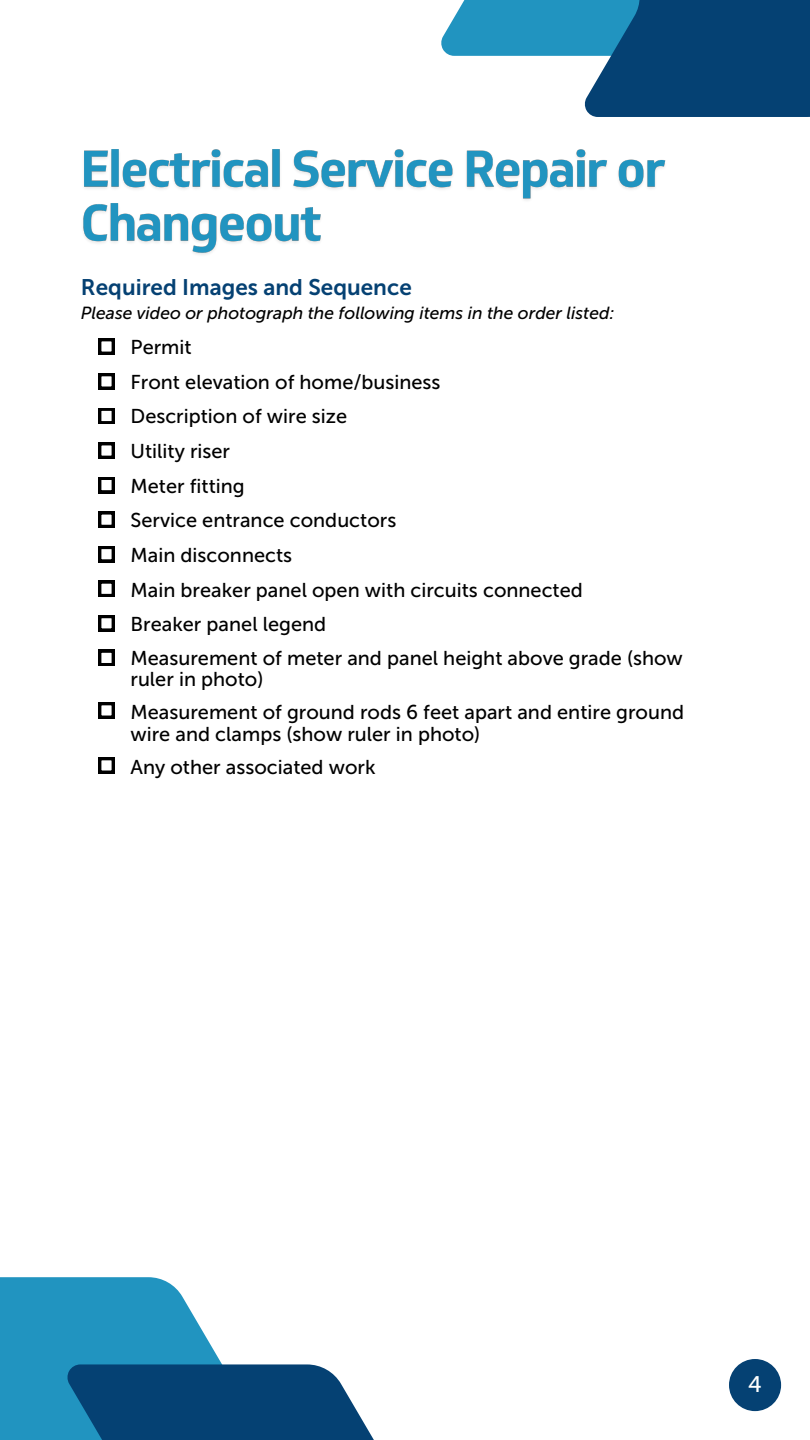
<style>
.page{position:relative;width:810px;height:1440px;background:#fff}
.page>*{position:absolute;margin:0;border:0;box-sizing:border-box;transform-origin:0 0}
.t1{font:22.5px "Museo Sans 700";color:#054173}
.t2{font:22.5px "Museo Sans 500";color:#fff}
.t3{font:20px/34.8px "Museo Sans 500";color:#000}
.t4{font:italic 17.5px "Museo Sans 500";color:#000}
</style>
<div class="page">
<div style="left:441px;top:0;width:310px;height:56px;background:#2194c0"></div>
<div style="left:585px;top:0;width:225px;height:117px;background:#054173"></div>
<svg style="left:0;top:1277px;width:222px;height:163px;background:#349dc5"></svg>
<svg style="left:67px;top:1364px;width:307px;height:76px;background:#1a5481"></svg>
<div style="left:729px;top:1359px;width:52px;height:52px;background:#054173;border-radius:50%"></div>
<svg style="left:99px;top:339px;width:15px;height:15px"></svg>
<img style="left:83px;top:149px;width:583px;height:106px">
<svg style="left:99px;top:374px;width:15px;height:15px"></svg>
<svg style="left:99px;top:408px;width:15px;height:16px"></svg>
<svg style="left:99px;top:443px;width:15px;height:15px"></svg>
<svg style="left:99px;top:477px;width:15px;height:16px"></svg>
<svg style="left:99px;top:512px;width:15px;height:16px"></svg>
<svg style="left:99px;top:546px;width:15px;height:16px"></svg>
<svg style="left:99px;top:581px;width:15px;height:16px"></svg>
<svg style="left:99px;top:615px;width:15px;height:16px"></svg>
<svg style="left:99px;top:650px;width:15px;height:16px"></svg>
<svg style="left:99px;top:703px;width:15px;height:15px"></svg>
<svg style="left:99px;top:758px;width:15px;height:15px"></svg>
<p class="t1" style="left:81px;top:278px;width:332px">Required Images and Sequence</p>
<h3 class="t4" style="left:81px;top:303px;width:535px">Please video or photograph the following items in the order listed:</h3>
<h3 class="t3" style="left:131px;top:330px;width:454px">Permit<br>Front elevation of home/business<br>Description of wire size<br>Utility riser<br>Meter fitting<br>Service entrance conductors<br>Main disconnects<br>Main breaker panel open with circuits connected<br>Breaker panel legend</h3>
<h3 class="t3" style="left:131px;top:647px;width:554px;line-height:21.5px">Measurement of meter and panel height above grade (show ruler in photo)</h3>
<h3 class="t3" style="left:131px;top:702px;width:555px;line-height:21.5px">Measurement of ground rods 6 feet apart and entire ground wire and clamps (show ruler in photo)</h3>
<p class="t3" style="left:131px;top:750px;width:247px">Any other associated work</p>
<h2 class="t2" style="left:748px;top:1371px;width:15px">4</h2>
</div>
